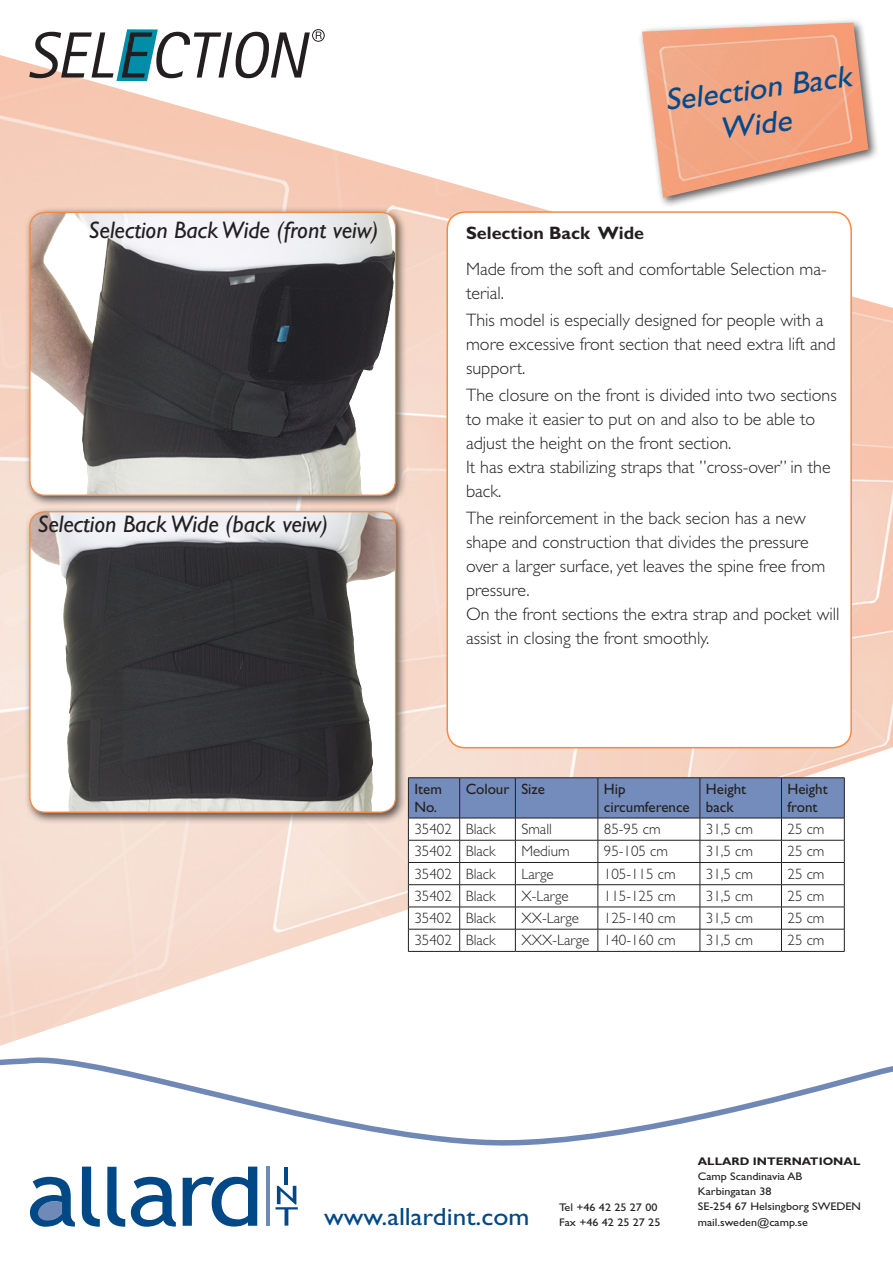
<style>
.page{position:relative;width:893px;height:1263px;background:#fff}
.page>*{position:absolute;margin:0;border:0;box-sizing:border-box;transform-origin:0 0}
.t1{font:italic 30.75px/35.4px "Gill Sans Std";color:#004a8d;text-align:center;scale:1.04 1}
.t2{font:24.9px "Gill Sans Std";color:#004886;scale:1.09 1}
.t3{font:italic 24px "Gill Sans Std";color:#231f20}
.t4{font:300 18px/24px "Gill Sans Std";color:#231f20}
.t5{font:700 18px "Gill Sans Std";color:#231f20}
.t6{font:300 15px "Gill Sans Std";color:#231f20}
.t7{font:15px/18px "Gill Sans Std";color:#231f20}
.t8{font:11.1px/15.1px "Gill Sans Std";color:#231f20;scale:1.09 1}
.s1{font-weight:700}
</style>
<div class="page">
<svg style="left:0;top:1057px;width:893px;height:89px"></svg>
<hr style="left:266px;top:1167px;width:4px;height:59px;background:#708ab7">
<svg style="left:82px;top:1166px;width:18px;height:61px"></svg>
<svg style="left:107px;top:1167px;width:18px;height:60px"></svg>
<svg style="left:131px;top:1177px;width:45px;height:50px"></svg>
<svg style="left:183px;top:1166px;width:74px;height:60px"></svg>
<svg style="left:30px;top:1177px;width:45px;height:50px"></svg>
<hr style="left:285px;top:1166px;width:3px;height:18px;background:#004886">
<svg style="left:276px;top:1186px;width:22px;height:39px"></svg>
<div style="left:637px;top:18px;width:242px;height:190px;background:#231f20;opacity:.75"></div>
<img style="left:642px;top:23px;width:226px;height:32px">
<img style="left:0;top:55px;width:893px;height:991px">
<div style="left:24px;top:207px;width:383px;height:300px;background:#231f20;opacity:.75"></div>
<svg style="left:30px;top:212px;width:366px;height:283px"></svg>
<img style="left:73px;top:214px;width:35px;height:65px">
<div style="left:29px;top:212px;width:367px;height:284px;border:1px solid #f68942;border-radius:15px"></div>
<div style="left:24px;top:506px;width:383px;height:318px;background:#231f20;opacity:.75"></div>
<svg style="left:30px;top:512px;width:366px;height:300px"></svg>
<img style="left:30px;top:512px;width:37px;height:115px">
<div style="left:29px;top:511px;width:367px;height:302px;border:1px solid #f68942;border-radius:15px"></div>
<div style="left:447px;top:212px;width:404px;height:536px;background:#fff;border-radius:18px"></div>
<div style="left:446px;top:211px;width:406px;height:537px;border:2px solid #f68942;border-radius:18px"></div>
<svg style="left:29px;top:29px;width:281px;height:52px"></svg>
<svg style="left:316px;top:32px;width:6px;height:7px"></svg>
<div style="left:312px;top:29px;width:13px;height:13px;border:1px solid #231f20;border-radius:50%"></div>
<div style="left:408px;top:777px;width:478px;height:212px;background:#fff"></div>
<hr style="left:408px;top:777px;width:52px;height:1px;background:#231f20">
<hr style="left:460px;top:777px;width:55px;height:1px;background:#231f20">
<hr style="left:515px;top:777px;width:83px;height:1px;background:#231f20">
<hr style="left:598px;top:777px;width:102px;height:1px;background:#231f20">
<hr style="left:700px;top:777px;width:81px;height:1px;background:#231f20">
<hr style="left:781px;top:777px;width:63px;height:1px;background:#231f20">
<svg style="left:408px;top:778px;width:437px;height:173px"></svg>
<hr style="left:408px;top:951px;width:52px;height:1px;background:#231f20">
<hr style="left:460px;top:951px;width:55px;height:1px;background:#231f20">
<hr style="left:515px;top:951px;width:83px;height:1px;background:#231f20">
<hr style="left:598px;top:951px;width:102px;height:1px;background:#231f20">
<hr style="left:700px;top:951px;width:81px;height:1px;background:#231f20">
<hr style="left:781px;top:951px;width:63px;height:1px;background:#231f20">
<p class="t3" style="left:89px;top:216px;width:291px">Selection Back Wide (front veiw)</p>
<p class="t3" style="left:37px;top:510px;width:292px">Selection Back Wide (back veiw)</p>
<p class="t1" style="left:663px;top:82px;width:182px;rotate:-7deg">Selection Back<br>Wide</p>
<p class="t5" style="left:466px;top:222px;width:180px">Selection Back Wide</p>
<p class="t4" style="left:466px;top:257px;width:362px">Made from the soft and comfortable Selection ma&shy;terial.</p>
<p class="t4" style="left:466px;top:308px;width:371px">This model is especially designed for people with a more excessive front section that need extra lift and support.</p>
<p class="t4" style="left:466px;top:383px;width:372px">The closure on the front is divided into two sections to make it easier to put on and also to be able to adjust the height on the front section.</p>
<p class="t4" style="left:466px;top:455px;width:366px">It has extra stabilizing straps that ”cross-over” in the back.</p>
<p class="t4" style="left:466px;top:506px;width:361px">The reinforcement in the back secion has a new shape and construction that divides the pressure over a larger surface, yet leaves the spine free from pressure.</p>
<p class="t4" style="left:466px;top:602px;width:375px">On the front sections the extra strap and pocket will assist in closing the front smoothly.</p>
<p class="t7" style="left:414px;top:780px;width:29px">Item<br>No.</p>
<p class="t7" style="left:466px;top:780px;width:45px">Colour</p>
<p class="t7" style="left:521px;top:780px;width:25px">Size</p>
<p class="t7" style="left:604px;top:780px;width:23px">Hip</p>
<p class="t7" style="left:604px;top:798px;width:87px">circumference</p>
<p class="t7" style="left:706px;top:780px;width:42px">Height back</p>
<p class="t7" style="left:787px;top:780px;width:42px">Height front</p>
<p class="t6" style="left:414px;top:821px;width:39px">35402</p>
<p class="t6" style="left:466px;top:821px;width:31px">Black</p>
<p class="t6" style="left:521px;top:821px;width:32px">Small</p>
<p class="t6" style="left:604px;top:821px;width:58px">85-95 cm</p>
<p class="t6" style="left:706px;top:821px;width:49px">31,5 cm</p>
<p class="t6" style="left:787px;top:821px;width:38px">25 cm</p>
<p class="t6" style="left:414px;top:843px;width:39px">35402</p>
<p class="t6" style="left:466px;top:843px;width:31px">Black</p>
<p class="t6" style="left:521px;top:843px;width:50px">Medium</p>
<p class="t6" style="left:604px;top:843px;width:66px">95-105 cm</p>
<p class="t6" style="left:706px;top:843px;width:49px">31,5 cm</p>
<p class="t6" style="left:787px;top:843px;width:38px">25 cm</p>
<p class="t6" style="left:414px;top:865px;width:39px">35402</p>
<p class="t6" style="left:466px;top:865px;width:31px">Black</p>
<p class="t6" style="left:521px;top:865px;width:34px">Large</p>
<p class="t6" style="left:604px;top:865px;width:73px">105-115 cm</p>
<p class="t6" style="left:706px;top:865px;width:49px">31,5 cm</p>
<p class="t6" style="left:787px;top:865px;width:38px">25 cm</p>
<p class="t6" style="left:414px;top:887px;width:39px">35402</p>
<p class="t6" style="left:466px;top:887px;width:31px">Black</p>
<p class="t6" style="left:521px;top:887px;width:49px">X-Large</p>
<p class="t6" style="left:604px;top:887px;width:73px">115-125 cm</p>
<p class="t6" style="left:706px;top:887px;width:49px">31,5 cm</p>
<p class="t6" style="left:787px;top:887px;width:38px">25 cm</p>
<p class="t6" style="left:414px;top:910px;width:39px">35402</p>
<p class="t6" style="left:466px;top:910px;width:31px">Black</p>
<p class="t6" style="left:521px;top:910px;width:59px">XX-Large</p>
<p class="t6" style="left:604px;top:910px;width:73px">125-140 cm</p>
<p class="t6" style="left:706px;top:910px;width:49px">31,5 cm</p>
<p class="t6" style="left:787px;top:910px;width:38px">25 cm</p>
<p class="t6" style="left:414px;top:932px;width:39px">35402</p>
<p class="t6" style="left:466px;top:932px;width:31px">Black</p>
<p class="t6" style="left:521px;top:932px;width:70px">XXX-Large</p>
<p class="t6" style="left:604px;top:932px;width:73px">140-160 cm</p>
<p class="t6" style="left:706px;top:932px;width:49px">31,5 cm</p>
<p class="t6" style="left:787px;top:932px;width:38px">25 cm</p>
<p class="t2" style="left:324px;top:1202px;width:190px">www.allardint.com</p>
<p class="t8" style="left:559px;top:1200px;width:94px">Tel +46 42 25 27 00<br>Fax +46 42 25 27 25</p>
<p class="t8" style="left:698px;top:1153px;width:151px"><span class="s1">ALLARD INTERNATIONAL<br></span>Camp Scandinavia AB<br>Karbingatan 38<br>SE-254 67 Helsingborg SWEDEN mail.sweden@camp.se</p>
</div>
